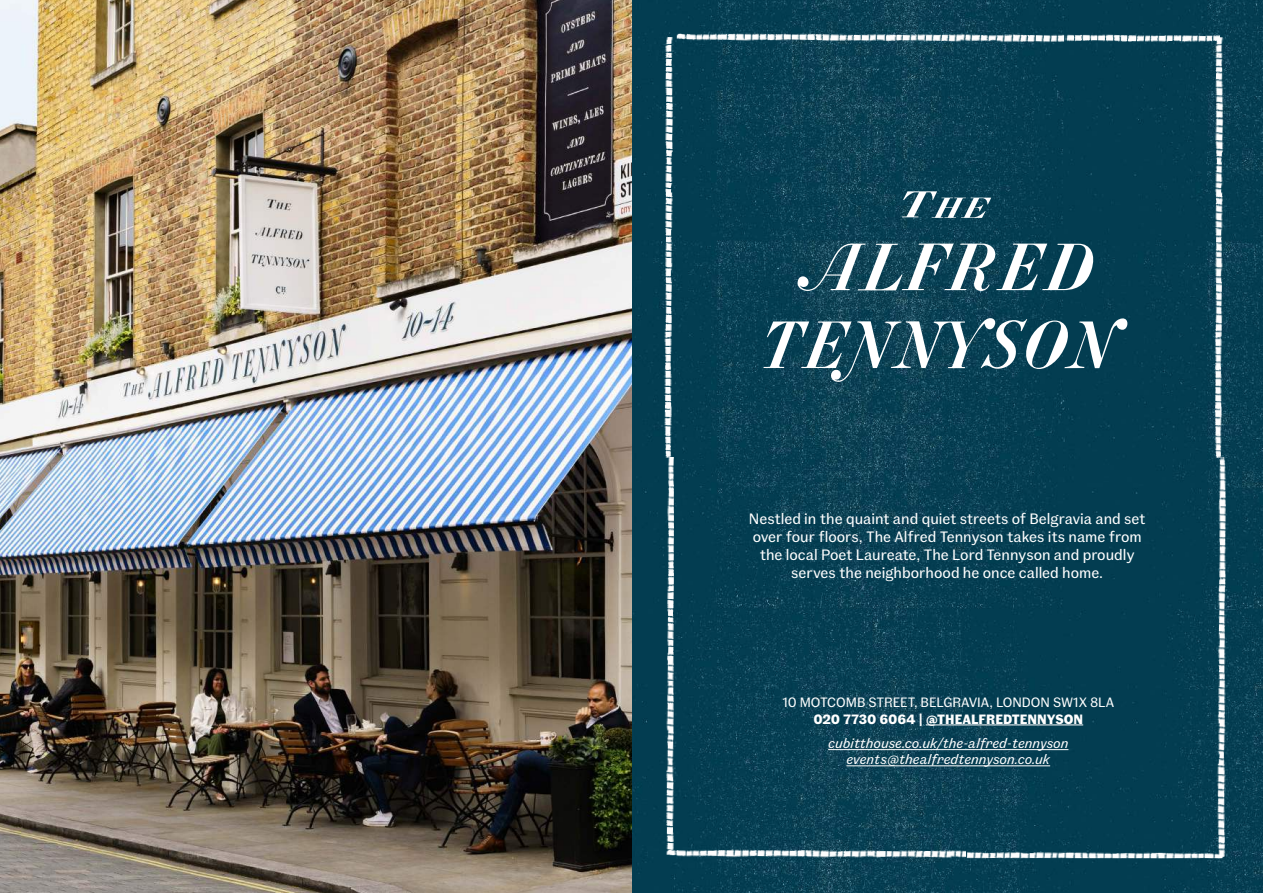
<style>
.page{position:relative;width:1263px;height:893px;background:#fff}
.page>*{position:absolute;margin:0;border:0;box-sizing:border-box;transform-origin:0 0}
.t1{font:15px/18px "Fann Grotesque";color:#fff;text-align:center}
.t2{font:italic 13.5px/16.2px "Fann Grotesque";color:#fff;text-align:center}
.t3{font:13.5px "Fann Grotesque";color:#fff}
.t4{font:700 13.5px "Fann Grotesque";color:#fff}
</style>
<div class="page">
<img style="left:0;top:0;width:1263px;height:893px">
<hr style="left:926px;top:725px;width:157px;height:1px;background:#fff">
<hr style="left:828px;top:749px;width:240px;height:1px;background:#fff">
<hr style="left:846px;top:765px;width:204px;height:1px;background:#fff">
<svg style="left:763px;top:318px;width:367px;height:64px"></svg>
<svg style="left:795px;top:243px;width:302px;height:48px"></svg>
<svg style="left:902px;top:191px;width:89px;height:27px"></svg>
<img style="left:675px;top:33px;width:544px;height:11px">
<img style="left:664px;top:33px;width:11px;height:816px">
<img style="left:664px;top:850px;width:302px;height:10px">
<img style="left:1215px;top:34px;width:10px;height:814px">
<img style="left:967px;top:848px;width:265px;height:10px">
<p class="t1" style="left:749px;top:510px;width:398px">Nestled in the quaint and quiet streets of Belgravia and set over four floors, The Alfred Tennyson takes its name from the local Poet Laureate, The Lord Tennyson and proudly serves the neighborhood he once called home.</p>
<p class="t3" style="left:782px;top:697px;width:333px">10 MOTCOMB STREET, BELGRAVIA, LONDON SW1X 8LA</p>
<p class="t4" style="left:813px;top:713px;width:271px">020 7730 6064 | @THEALFREDTENNYSON</p>
<p class="t2" style="left:828px;top:736px;width:242px">cubitthouse.co.uk/the-alfred-tennyson events@thealfredtennyson.co.uk</p>
</div>
